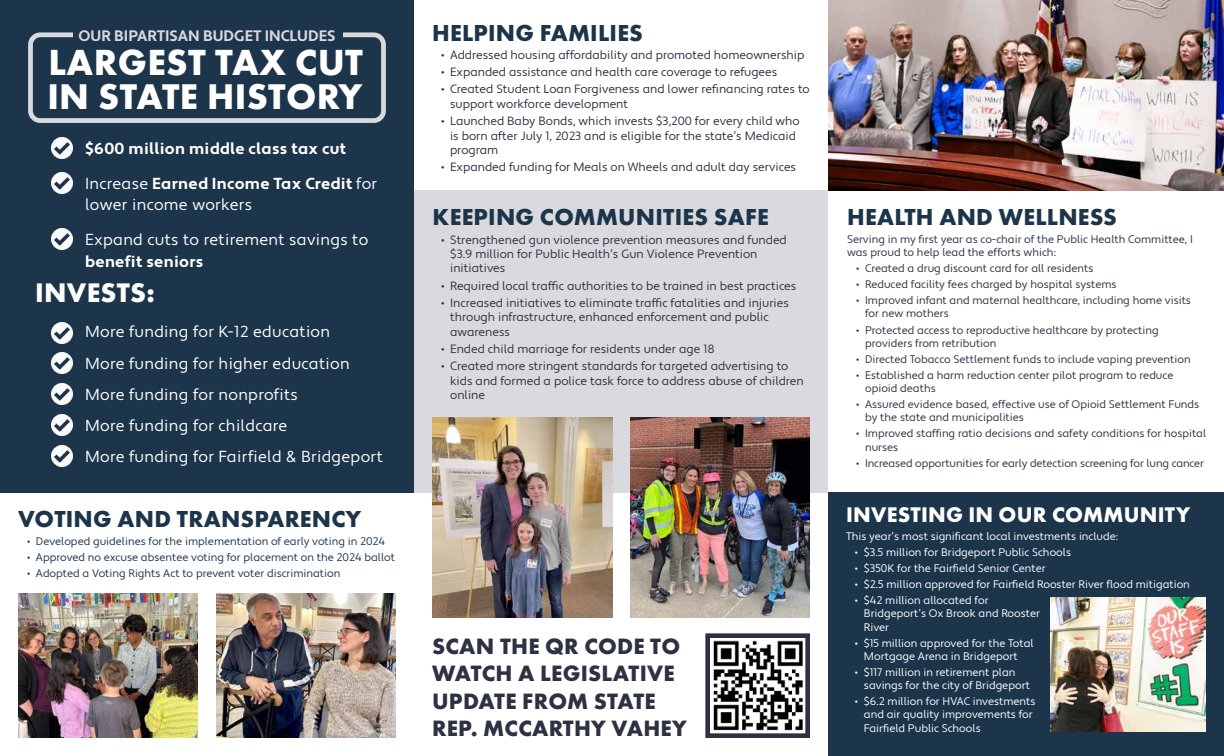
<style>
.page{position:relative;width:1224px;height:756px;background:#fff}
.page>*{position:absolute;margin:0;border:0;box-sizing:border-box;transform-origin:0 0}
.t1{font:700 37.7px "Futura PT";letter-spacing:.01em;color:#fff}
.t2{font:700 37.1px "Futura PT";letter-spacing:.01em;color:#fff}
.t3{font:700 27.9px "Futura PT";letter-spacing:.01em;color:#fff}
.t4{font:700 24px "Futura PT";letter-spacing:.01em;color:#1c354b}
.t5{font:700 23px/27.2px "Futura PT";letter-spacing:.01em;color:#2d3142}
.t6{font:700 22px "Futura PT";letter-spacing:.01em;color:#fff}
.t7{font:16px/31.1px "Apertura";letter-spacing:.02em;color:#fff}
.t8{font:700 16px/34.7px "Apertura";letter-spacing:.02em;color:#fff}
.t9{font:700 15.2px "Apertura";color:#dad9de}
.t10{font:12px/14.4px "Apertura";color:#2d3142}
.t11{font:11px/13.2px "Apertura";color:#2d3142}
.t12{font:11px/13.2px "Apertura";color:#fff}
.t13{font:11px "Apertura";color:#1c354b}
.s1{font-weight:400}
</style>
<div class="page">
<div style="left:828px;top:492px;width:396px;height:264px;background:#1c354b"></div>
<img style="left:828px;top:0;width:396px;height:190px">
<div style="left:0;top:0;width:414px;height:492px;background:#1c354b"></div>
<img style="left:18px;top:593px;width:180px;height:145px">
<img style="left:1051px;top:597px;width:155px;height:135px">
<div style="left:414px;top:190px;width:414px;height:302px;background:#dad9de"></div>
<img style="left:433px;top:417px;width:180px;height:200px">
<img style="left:630px;top:417px;width:180px;height:200px">
<img style="left:52px;top:322px;width:21px;height:21px">
<img style="left:52px;top:353px;width:21px;height:21px">
<img style="left:52px;top:383px;width:21px;height:21px">
<img style="left:52px;top:414px;width:21px;height:21px">
<img style="left:52px;top:446px;width:21px;height:21px">
<img style="left:52px;top:137px;width:21px;height:21px">
<img style="left:52px;top:173px;width:21px;height:21px">
<img style="left:52px;top:229px;width:21px;height:21px">
<div style="left:28px;top:32px;width:358px;height:91px;border:5px solid #dad9de;border-radius:10px"></div>
<div style="left:73px;top:30px;width:269px;height:19px;background:#1c354b"></div>
<img style="left:216px;top:593px;width:180px;height:145px">
<div style="left:705px;top:633px;width:105px;height:105px;border:5px solid #2d3142"></div>
<img style="left:713px;top:640px;width:90px;height:91px">
<p class="t9" style="left:79px;top:26px;width:258px">OUR BIPARTISAN BUDGET INCLUDES</p>
<h1 class="t1" style="left:49px;top:38px;width:316px">LARGEST TAX CUT</h1>
<h2 class="t2" style="left:47px;top:72px;width:316px">IN STATE HISTORY</h2>
<h3 class="t8" style="left:85px;top:132px;width:294px">$600 million middle class tax cut<br><span class="s1">Increase</span> Earned Income Tax Credit <span class="s1">for</span></h3>
<h3 class="t7" style="left:85px;top:188px;width:285px;line-height:34.7px">lower income workers<br>Expand cuts to retirement savings to</h3>
<h3 class="t8" style="left:85px;top:244px;width:120px">benefit seniors</h3>
<h3 class="t3" style="left:35px;top:275px;width:121px">INVESTS:</h3>
<h3 class="t7" style="left:85px;top:317px;width:299px">More funding for K-12 education<br>More funding for higher education<br>More funding for nonprofits<br>More funding for childcare<br>More funding for Fairfield &amp; Bridgeport</h3>
<h3 class="t4" style="left:18px;top:504px;width:345px">VOTING AND TRANSPARENCY</h3>
<p class="t13" style="left:27px;top:534px;width:360px">• Developed guidelines for the implementation of early voting in 2024</p>
<p class="t13" style="left:27px;top:550px;width:369px">• Approved no excuse absentee voting for placement on the 2024 ballot</p>
<p class="t13" style="left:27px;top:566px;width:315px">• Adopted a Voting Rights Act to prevent voter discrimination</p>
<h3 class="t4" style="left:432px;top:17px;width:212px">HELPING FAMILIES</h3>
<p class="t10" style="left:441px;top:48px;width:365px">• Addressed housing affordability and promoted homeownership</p>
<p class="t10" style="left:441px;top:65px;width:338px">• Expanded assistance and health care coverage to refugees</p>
<p class="t10" style="left:450px;top:83px;width:361px;text-indent:-9px">• Created Student Loan Forgiveness and lower refinancing rates to support workforce development</p>
<p class="t10" style="left:450px;top:114px;width:351px;text-indent:-9px">• Launched Baby Bonds, which invests $3,200 for every child who is born after July 1, 2023 and is eligible for the state’s Medicaid program</p>
<p class="t10" style="left:441px;top:160px;width:357px">• Expanded funding for Meals on Wheels and adult day services</p>
<h3 class="t4" style="left:433px;top:202px;width:338px">KEEPING COMMUNITIES SAFE</h3>
<p class="t10" style="left:450px;top:233px;width:338px;text-indent:-9px">• Strengthened gun violence prevention measures and funded $3.9 million for Public Health’s Gun Violence Prevention initiatives</p>
<p class="t10" style="left:441px;top:279px;width:357px">• Required local traffic authorities to be trained in best practices</p>
<p class="t10" style="left:450px;top:296px;width:340px;text-indent:-9px">• Increased initiatives to eliminate traffic fatalities and injuries through infrastructure, enhanced enforcement and public awareness</p>
<p class="t10" style="left:441px;top:342px;width:275px">• Ended child marriage for residents under age 18</p>
<p class="t10" style="left:450px;top:359px;width:355px;text-indent:-9px">• Created more stringent standards for targeted advertising to kids and formed a police task force to address abuse of children online</p>
<h3 class="t5" style="left:432px;top:632px;width:256px">SCAN THE QR CODE TO<br>WATCH A LEGISLATIVE<br>UPDATE FROM STATE<br>REP. MCCARTHY VAHEY</h3>
<h3 class="t4" style="left:847px;top:202px;width:271px">HEALTH AND WELLNESS</h3>
<p class="t11" style="left:847px;top:233px;width:347px">Serving in my first year as co-chair of the Public Health Committee, I was proud to help lead the efforts which:</p>
<p class="t11" style="left:856px;top:262px;width:239px">• Created a drug discount card for all residents</p>
<p class="t11" style="left:856px;top:278px;width:262px">• Reduced facility fees charged by hospital systems</p>
<p class="t11" style="left:865px;top:294px;width:327px;text-indent:-9px">• Improved infant and maternal healthcare, including home visits for new mothers</p>
<p class="t11" style="left:865px;top:323px;width:295px;text-indent:-9px">• Protected access to reproductive healthcare by protecting providers from retribution</p>
<p class="t11" style="left:856px;top:353px;width:336px">• Directed Tobacco Settlement funds to include vaping prevention</p>
<p class="t11" style="left:865px;top:369px;width:310px;text-indent:-9px">• Established a harm reduction center pilot program to reduce opioid deaths</p>
<p class="t11" style="left:865px;top:398px;width:336px;text-indent:-9px">• Assured evidence based, effective use of Opioid Settlement Funds by the state and municipalities</p>
<p class="t11" style="left:865px;top:427px;width:343px;text-indent:-9px">• Improved staffing ratio decisions and safety conditions for hospital nurses</p>
<p class="t11" style="left:856px;top:457px;width:350px">• Increased opportunities for early detection screening for lung cancer</p>
<h3 class="t6" style="left:846px;top:501px;width:346px">INVESTING IN OUR COMMUNITY</h3>
<p class="t12" style="left:846px;top:530px;width:274px">This year’s most significant local investments include:</p>
<p class="t12" style="left:855px;top:546px;width:218px">• $3.5 million for Bridgeport Public Schools</p>
<p class="t12" style="left:855px;top:562px;width:192px">• $350K for the Fairfield Senior Center</p>
<p class="t12" style="left:855px;top:578px;width:336px">• $2.5 million approved for Fairfield Rooster River flood mitigation</p>
<p class="t12" style="left:864px;top:594px;width:178px;text-indent:-9px">• $42 million allocated for<br>Bridgeport’s Ox Brook and Rooster<br>River</p>
<p class="t12" style="left:864px;top:637px;width:171px;text-indent:-9px">• $15 million approved for the Total<br>Mortgage Arena in Bridgeport</p>
<p class="t12" style="left:864px;top:666px;width:168px;text-indent:-9px">• $117 million in retirement plan savings for the city of Bridgeport</p>
<p class="t12" style="left:864px;top:695px;width:173px;text-indent:-9px">• $6.2 million for HVAC investments and air quality improvements for<br>Fairfield Public Schools</p>
</div>
